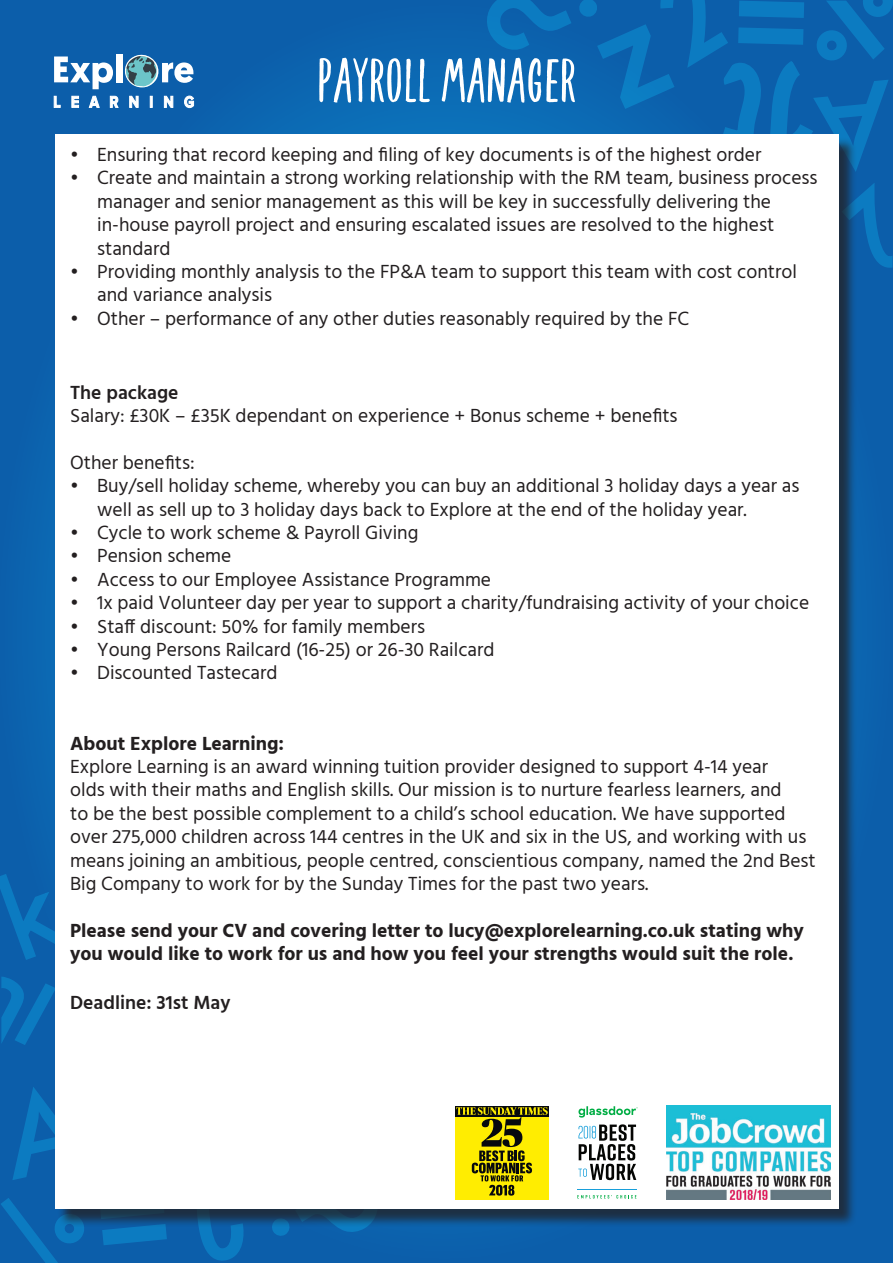
<style>
.page{position:relative;width:893px;height:1263px;background:#fff}
.page>*{position:absolute;margin:0;border:0;box-sizing:border-box;transform-origin:0 0}
.t1{font:64.2px "Yard Sale";color:#fff}
.t2{font:19.5px/23.4px "Hind";color:#231f20}
.t3{font:700 19.5px/23.4px "Hind";color:#231f20}
.t4{font:600 19.5px "Hind";color:#231f20}
</style>
<div class="page">
<div style="left:0;top:0;width:893px;height:1263px;background:linear-gradient(to right,#1165af,#0c60ac)"></div>
<svg style="left:54px;top:96px;width:7px;height:12px"></svg>
<svg style="left:71px;top:96px;width:8px;height:12px"></svg>
<svg style="left:89px;top:96px;width:11px;height:12px"></svg>
<svg style="left:110px;top:96px;width:9px;height:12px"></svg>
<svg style="left:129px;top:96px;width:10px;height:12px"></svg>
<svg style="left:150px;top:96px;width:2px;height:12px"></svg>
<svg style="left:164px;top:96px;width:9px;height:12px"></svg>
<svg style="left:184px;top:96px;width:10px;height:12px"></svg>
<svg style="left:54px;top:57px;width:59px;height:32px"></svg>
<div style="left:116px;top:54px;width:6px;height:28px;background:#fff"></div>
<svg style="left:125px;top:54px;width:68px;height:34px"></svg>
<svg style="left:0;top:872px;width:381px;height:391px"></svg>
<svg style="left:484px;top:0;width:87px;height:54px"></svg>
<svg style="left:578px;top:0;width:315px;height:268px"></svg>
<div style="left:57px;top:137px;width:800px;height:1091px;background:#231f20;opacity:.75"></div>
<div style="left:55px;top:135px;width:783px;height:1074px;background:#fff"></div>
<div style="left:455px;top:1106px;width:94px;height:93px;background:#ffed01"></div>
<div style="left:455px;top:1106px;width:94px;height:10px;background:#07090e"></div>
<svg style="left:456px;top:1107px;width:92px;height:88px"></svg>
<svg style="left:577px;top:1195px;width:59px;height:3px"></svg>
<hr style="left:577px;top:1189px;width:59px;height:1px;background:#189fda">
<svg style="left:578px;top:1106px;width:60px;height:11px"></svg>
<svg style="left:578px;top:1124px;width:58px;height:56px"></svg>
<img style="left:666px;top:1106px;width:164px;height:93px">
<p class="t1" style="left:317px;top:46px;width:261px">PAYROLL MANAGER</p>
<p class="t2" style="left:70px;top:144px;width:693px">• Ensuring that record keeping and filing of key documents is of the highest order</p>
<p class="t2" style="left:97px;top:167px;width:722px;text-indent:-27px">• Create and maintain a strong working relationship with the RM team, business process manager and senior management as this will be key in successfully delivering the in-house payroll project and ensuring escalated issues are resolved to the highest standard</p>
<p class="t2" style="left:97px;top:261px;width:701px;text-indent:-27px">• Providing monthly analysis to the FP&amp;A team to support this team with cost control and variance analysis</p>
<p class="t2" style="left:70px;top:308px;width:621px">• Other – performance of any other duties reasonably required by the FC</p>
<p class="t4" style="left:70px;top:380px;width:110px">The package</p>
<p class="t2" style="left:70px;top:405px;width:609px">Salary: £30K – £35K dependant on experience + Bonus scheme + benefits</p>
<p class="t2" style="left:70px;top:452px;width:126px">Other benefits:</p>
<p class="t2" style="left:97px;top:475px;width:704px;text-indent:-27px">• Buy/sell holiday scheme, whereby you can buy an additional 3 holiday days a year as well as sell up to 3 holiday days back to Explore at the end of the holiday year.</p>
<p class="t2" style="left:70px;top:522px;width:350px">• Cycle to work scheme &amp; Payroll Giving</p>
<p class="t2" style="left:70px;top:545px;width:163px">• Pension scheme</p>
<p class="t2" style="left:70px;top:569px;width:422px">• Access to our Employee Assistance Programme</p>
<p class="t2" style="left:70px;top:592px;width:740px">• 1x paid Volunteer day per year to support a charity/fundraising activity of your choice</p>
<p class="t2" style="left:70px;top:616px;width:356px">• Staff discount: 50% for family members</p>
<p class="t2" style="left:70px;top:639px;width:426px">• Young Persons Railcard (16-25) or 26-30 Railcard</p>
<p class="t2" style="left:70px;top:662px;width:209px">• Discounted Tastecard</p>
<p class="t3" style="left:70px;top:731px;width:216px">About Explore Learning:</p>
<p class="t2" style="left:70px;top:756px;width:747px">Explore Learning is an award winning tuition provider designed to support 4-14 year<br>olds with their maths and English skills. Our mission is to nurture fearless learners, and<br>to be the best possible complement to a child’s school education. We have supported over 275,000 children across 144 centres in the UK and six in the US, and working with us means joining an ambitious, people centred, conscientious company, named the 2nd Best Big Company to work for by the Sunday Times for the past two years.</p>
<p class="t3" style="left:70px;top:918px;width:735px">Please send your CV and covering letter to lucy@explorelearning.co.uk stating why you would like to work for us and how you feel your strengths would suit the role.</p>
<p class="t4" style="left:70px;top:991px;width:162px">Deadline: 31st May</p>
</div>
